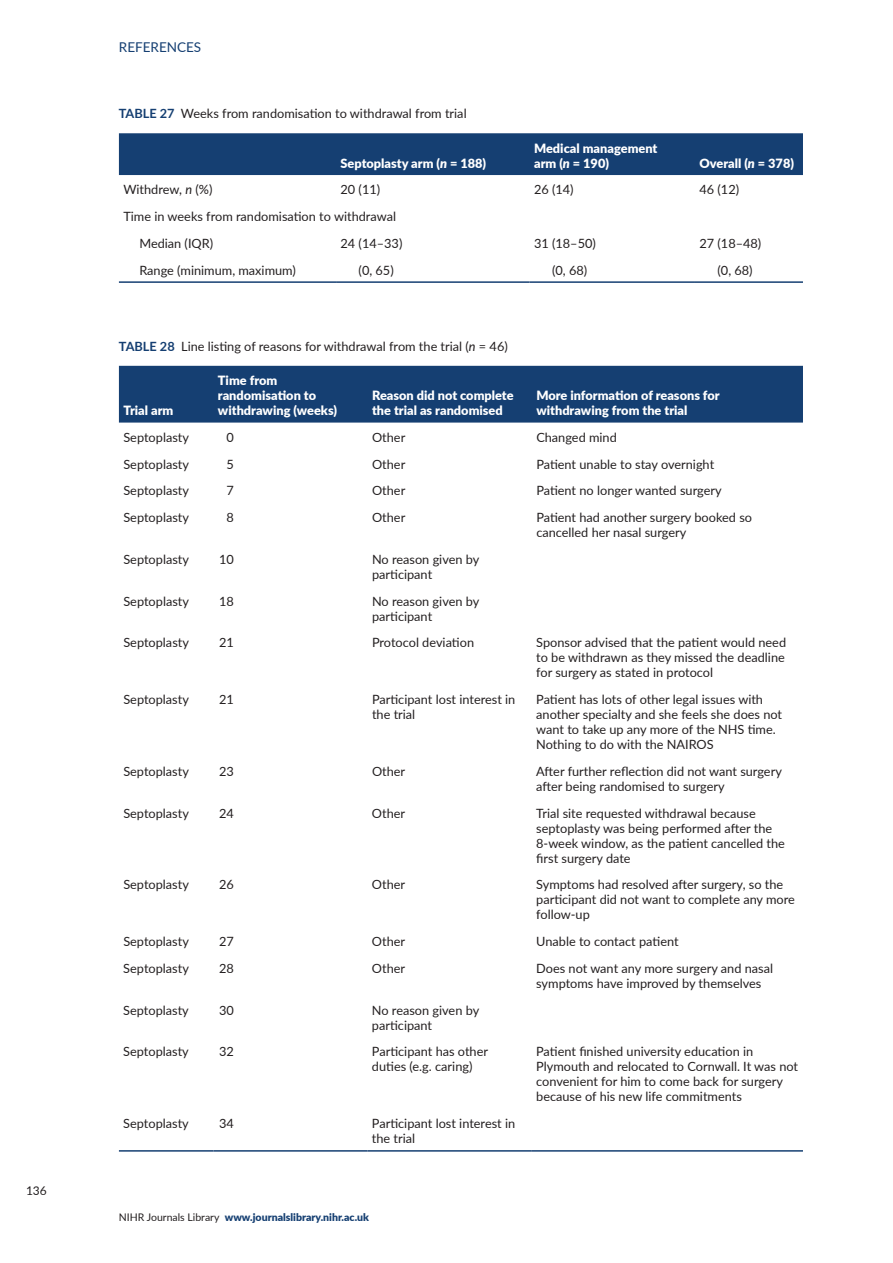
<style>
.page{position:relative;width:893px;height:1263px;background:#fff}
.page>*{position:absolute;margin:0;border:0;box-sizing:border-box;transform-origin:0 0}
.t1{font:13.5px "Lato";color:#153f72}
.t2{font:12.75px/15px "Lato";color:#231f20}
.t3{font:900 12.75px/15px "Lato";color:#fff}
.t4{font:12px "Lato";color:#231f20}
.t5{font:900 10.5px "Lato";color:#153f72}
.s1{font-weight:700;color:#153f72}
.s2{font-style:italic}
.s3{font-weight:400;color:#231f20}
</style>
<div class="page">
<div style="left:119px;top:366px;width:684px;height:57px;background:#153f72"></div>
<hr style="left:119px;top:1150px;width:94px;height:1px;background:#153f72">
<hr style="left:213px;top:1150px;width:155px;height:1px;background:#153f72">
<hr style="left:368px;top:1150px;width:164px;height:1px;background:#153f72">
<hr style="left:532px;top:1150px;width:271px;height:1px;background:#153f72">
<div style="left:119px;top:133px;width:684px;height:42px;background:#153f72"></div>
<hr style="left:119px;top:281px;width:217px;height:2px;background:#153f72">
<hr style="left:336px;top:281px;width:194px;height:2px;background:#153f72">
<hr style="left:530px;top:281px;width:165px;height:2px;background:#153f72">
<hr style="left:695px;top:281px;width:108px;height:2px;background:#153f72">
<p class="t4" style="left:26px;top:1182px;width:22px">136</p>
<p class="t1" style="left:119px;top:37px;width:18px">References</p>
<p class="t2" style="left:119px;top:105px;width:349px"><span class="s1">TABLE 27</span> Weeks from randomisation to withdrawal from trial</p>
<p class="t3" style="left:341px;top:155px;width:147px">Septoplasty arm (<span class="s2">n</span> = 188)</p>
<p class="t3" style="left:534px;top:140px;width:125px">Medical management arm (<span class="s2">n</span> = 190)</p>
<p class="t3" style="left:699px;top:155px;width:96px">Overall (<span class="s2">n</span> = 378)</p>
<p class="t2" style="left:123px;top:182px;width:91px">Withdrew, <span class="s2">n</span> (%)</p>
<p class="t2" style="left:341px;top:182px;width:41px">20 (11)</p>
<p class="t2" style="left:534px;top:182px;width:41px">26 (14)</p>
<p class="t2" style="left:699px;top:182px;width:41px">46 (12)</p>
<p class="t2" style="left:139px;top:203px;width:258px;line-height:26.7px;text-indent:-16px">Time in weeks from randomisation to withdrawal<br>Median (IQR)</p>
<p class="t2" style="left:341px;top:235px;width:63px">24 (14–33)</p>
<p class="t2" style="left:534px;top:235px;width:63px">31 (18–50)</p>
<p class="t2" style="left:699px;top:235px;width:63px">27 (18–48)</p>
<p class="t2" style="left:139px;top:262px;width:158px">Range (minimum, maximum)</p>
<p class="t2" style="left:359px;top:262px;width:37px">(0, 65)</p>
<p class="t2" style="left:552px;top:262px;width:37px">(0, 68)</p>
<p class="t2" style="left:717px;top:262px;width:37px">(0, 68)</p>
<p class="t2" style="left:119px;top:338px;width:390px"><span class="s1">TABLE 28</span> Line listing of reasons for withdrawal from the trial (<span class="s2">n</span> = 46)</p>
<p class="t3" style="left:123px;top:402px;width:52px">Trial arm</p>
<p class="t3" style="left:218px;top:372px;width:121px">Time from randomisation to withdrawing (weeks)</p>
<p class="t3" style="left:372px;top:387px;width:143px">Reason did not complete the trial as randomised</p>
<p class="t3" style="left:536px;top:387px;width:185px">More information of reasons for withdrawing from the trial</p>
<p class="t2" style="left:123px;top:429px;width:67px">Septoplasty</p>
<p class="t2" style="left:227px;top:429px;width:9px">0</p>
<p class="t2" style="left:372px;top:429px;width:35px">Other</p>
<p class="t2" style="left:536px;top:429px;width:82px">Changed mind</p>
<p class="t2" style="left:123px;top:456px;width:67px">Septoplasty</p>
<p class="t2" style="left:227px;top:456px;width:9px">5</p>
<p class="t2" style="left:372px;top:456px;width:35px">Other</p>
<p class="t2" style="left:536px;top:456px;width:179px">Patient unable to stay overnight</p>
<p class="t2" style="left:123px;top:483px;width:67px">Septoplasty</p>
<p class="t2" style="left:227px;top:483px;width:9px">7</p>
<p class="t2" style="left:372px;top:483px;width:35px">Other</p>
<p class="t2" style="left:536px;top:483px;width:187px">Patient no longer wanted surgery</p>
<p class="t2" style="left:123px;top:509px;width:67px">Septoplasty</p>
<p class="t2" style="left:227px;top:509px;width:9px">8</p>
<p class="t2" style="left:372px;top:509px;width:35px">Other</p>
<p class="t2" style="left:536px;top:509px;width:217px">Patient had another surgery booked so cancelled her nasal surgery</p>
<p class="t2" style="left:123px;top:551px;width:67px">Septoplasty</p>
<p class="t2" style="left:219px;top:551px;width:16px">10</p>
<p class="t2" style="left:372px;top:551px;width:109px">No reason given by participant</p>
<p class="t2" style="left:123px;top:593px;width:67px">Septoplasty</p>
<p class="t2" style="left:219px;top:593px;width:16px">18</p>
<p class="t2" style="left:372px;top:593px;width:109px">No reason given by participant</p>
<p class="t2" style="left:123px;top:635px;width:67px">Septoplasty</p>
<p class="t2" style="left:219px;top:635px;width:16px">21</p>
<p class="t2" style="left:372px;top:635px;width:104px">Protocol deviation</p>
<p class="t2" style="left:536px;top:635px;width:251px;text-align:justify">Sponsor advised that the patient would need to be withdrawn as they missed the deadline for surgery as stated in protocol</p>
<p class="t2" style="left:123px;top:691px;width:67px">Septoplasty</p>
<p class="t2" style="left:219px;top:691px;width:16px">21</p>
<p class="t2" style="left:372px;top:691px;width:145px">Participant lost interest in the trial</p>
<p class="t2" style="left:536px;top:691px;width:247px">Patient has lots of other legal issues with another specialty and she feels she does not want to take up any more of the NHS time.<br>Nothing to do with the NAIROS</p>
<p class="t2" style="left:123px;top:763px;width:67px">Septoplasty</p>
<p class="t2" style="left:219px;top:763px;width:16px">23</p>
<p class="t2" style="left:372px;top:763px;width:35px">Other</p>
<p class="t2" style="left:536px;top:763px;width:247px">After further reflection did not want surgery after being randomised to surgery</p>
<p class="t2" style="left:123px;top:805px;width:67px">Septoplasty</p>
<p class="t2" style="left:219px;top:805px;width:16px">24</p>
<p class="t2" style="left:372px;top:805px;width:35px">Other</p>
<p class="t2" style="left:536px;top:805px;width:250px">Trial site requested withdrawal because septoplasty was being performed after the 8-week window, as the patient cancelled the first surgery date</p>
<p class="t2" style="left:123px;top:877px;width:67px">Septoplasty</p>
<p class="t2" style="left:219px;top:877px;width:16px">26</p>
<p class="t2" style="left:372px;top:877px;width:35px">Other</p>
<p class="t2" style="left:536px;top:877px;width:260px">Symptoms had resolved after surgery, so the participant did not want to complete any more follow-up</p>
<p class="t2" style="left:123px;top:933px;width:67px">Septoplasty</p>
<p class="t2" style="left:219px;top:933px;width:16px">27</p>
<p class="t2" style="left:372px;top:933px;width:35px">Other</p>
<p class="t2" style="left:536px;top:933px;width:144px">Unable to contact patient</p>
<p class="t2" style="left:123px;top:960px;width:67px">Septoplasty</p>
<p class="t2" style="left:219px;top:960px;width:16px">28</p>
<p class="t2" style="left:372px;top:960px;width:35px">Other</p>
<p class="t2" style="left:536px;top:960px;width:238px">Does not want any more surgery and nasal symptoms have improved by themselves</p>
<p class="t2" style="left:123px;top:1002px;width:67px">Septoplasty</p>
<p class="t2" style="left:219px;top:1002px;width:16px">30</p>
<p class="t2" style="left:372px;top:1002px;width:109px">No reason given by participant</p>
<p class="t2" style="left:123px;top:1044px;width:67px">Septoplasty</p>
<p class="t2" style="left:219px;top:1044px;width:16px">32</p>
<p class="t2" style="left:372px;top:1044px;width:118px">Participant has other duties (e.g. caring)</p>
<p class="t2" style="left:536px;top:1044px;width:263px">Patient finished university education in Plymouth and relocated to Cornwall. It was not convenient for him to come back for surgery because of his new life commitments</p>
<p class="t2" style="left:123px;top:1115px;width:67px">Septoplasty</p>
<p class="t2" style="left:219px;top:1115px;width:16px">34</p>
<p class="t2" style="left:372px;top:1115px;width:145px">Participant lost interest in the trial</p>
<p class="t5" style="left:119px;top:1209px;width:252px"><span class="s3">NIHR Journals Library</span> www.journalslibrary.nihr.ac.uk</p>
</div>
